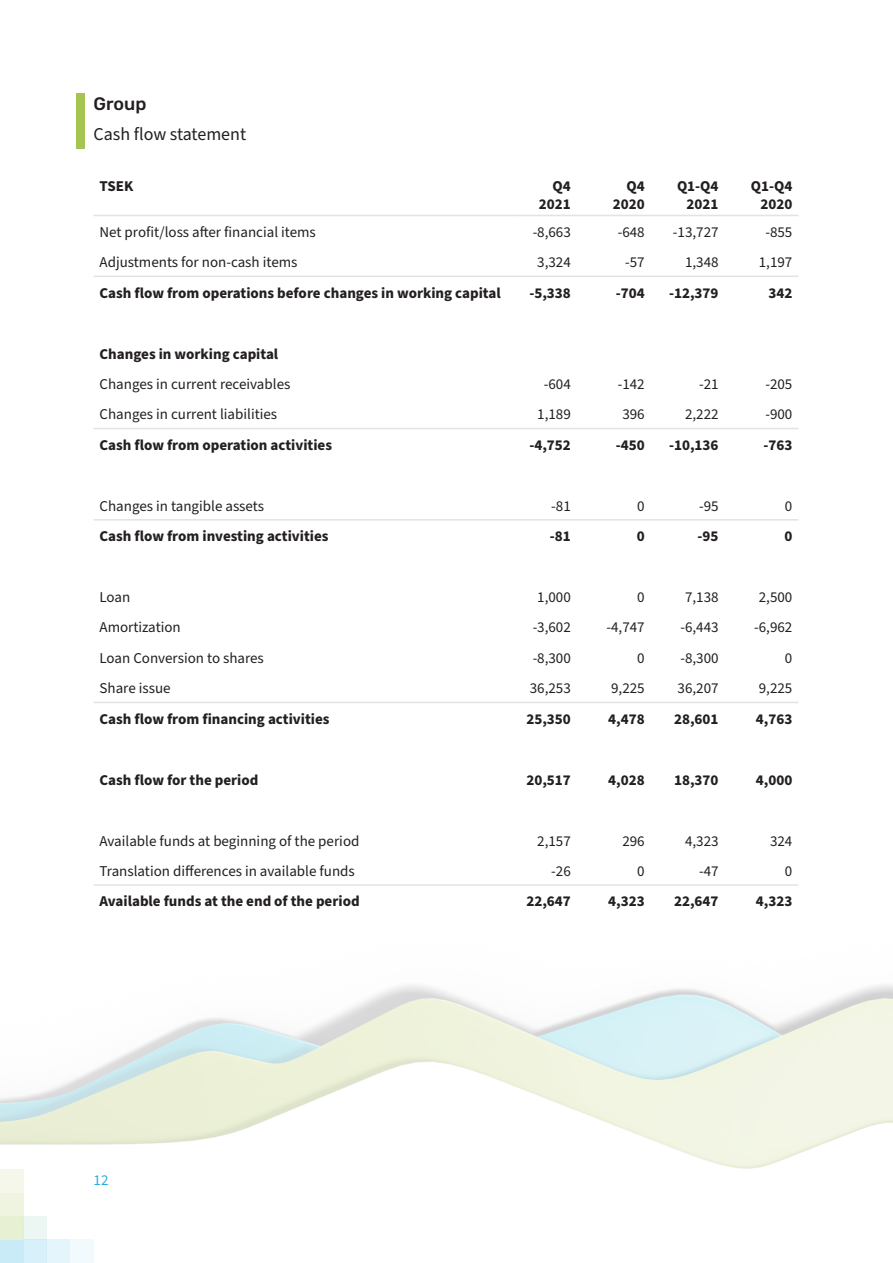
<style>
.page{position:relative;width:893px;height:1263px;background:#fff}
.page>*{position:absolute;margin:0;border:0;box-sizing:border-box;transform-origin:0 0}
.BN_Paragraph{font:18px "Source Sans Pro";color:#231f20}
.t1{font:500 18px "Rubik";color:#231f20}
.BN_Cell_Paragraph_St{font:15px "Source Sans Pro";color:#231f20}
.BN_Cell_Paragraph_St-2{font:700 15px "Source Sans Pro";color:#231f20}
.BN_Cell_Header_Parag{font:700 15px/18px "Source Sans Pro";color:#231f20;text-align:right}
.t2{font:15px "Source Sans Pro";color:#27aee1}
</style>
<div class="page">
<img style="left:0;top:702px;width:893px;height:561px">
<hr style="left:94px;top:215px;width:425px;height:1px;background:#e3e3e3">
<hr style="left:519px;top:215px;width:58px;height:1px;background:#e3e3e3">
<hr style="left:577px;top:215px;width:74px;height:1px;background:#e3e3e3">
<hr style="left:651px;top:215px;width:74px;height:1px;background:#e3e3e3">
<hr style="left:725px;top:215px;width:73px;height:1px;background:#e3e3e3">
<hr style="left:94px;top:276px;width:425px;height:1px;background:#e3e3e3">
<hr style="left:519px;top:276px;width:58px;height:1px;background:#e3e3e3">
<hr style="left:577px;top:276px;width:74px;height:1px;background:#e3e3e3">
<hr style="left:651px;top:276px;width:74px;height:1px;background:#e3e3e3">
<hr style="left:725px;top:276px;width:73px;height:1px;background:#e3e3e3">
<hr style="left:94px;top:428px;width:425px;height:1px;background:#e3e3e3">
<hr style="left:519px;top:428px;width:58px;height:1px;background:#e3e3e3">
<hr style="left:577px;top:428px;width:74px;height:1px;background:#e3e3e3">
<hr style="left:651px;top:428px;width:74px;height:1px;background:#e3e3e3">
<hr style="left:725px;top:428px;width:73px;height:1px;background:#e3e3e3">
<hr style="left:94px;top:702px;width:425px;height:1px;background:#e3e3e3">
<hr style="left:519px;top:702px;width:58px;height:1px;background:#e3e3e3">
<hr style="left:577px;top:702px;width:74px;height:1px;background:#e3e3e3">
<hr style="left:651px;top:702px;width:74px;height:1px;background:#e3e3e3">
<hr style="left:725px;top:702px;width:73px;height:1px;background:#e3e3e3">
<hr style="left:94px;top:519px;width:425px;height:2px;background:#e3e3e3">
<hr style="left:519px;top:519px;width:58px;height:2px;background:#e3e3e3">
<hr style="left:577px;top:519px;width:74px;height:2px;background:#e3e3e3">
<hr style="left:651px;top:519px;width:74px;height:2px;background:#e3e3e3">
<hr style="left:725px;top:519px;width:73px;height:2px;background:#e3e3e3">
<hr style="left:94px;top:884px;width:425px;height:2px;background:#e3e3e3">
<hr style="left:519px;top:884px;width:58px;height:2px;background:#e3e3e3">
<hr style="left:577px;top:884px;width:74px;height:2px;background:#e3e3e3">
<hr style="left:651px;top:884px;width:74px;height:2px;background:#e3e3e3">
<hr style="left:725px;top:884px;width:73px;height:2px;background:#e3e3e3">
<div style="left:77px;top:94px;width:8px;height:55px;background:#a5c452"></div>
<h4 class="t1" style="left:94px;top:94px;width:54px">Group</h4>
<p class="BN_Paragraph" style="left:94px;top:122px;width:154px">Cash flow statement</p>
<p class="BN_Cell_Header_Parag" style="left:100px;top:178px;width:35px">TSEK</p>
<p class="BN_Cell_Header_Parag" style="left:553px;top:178px;width:20px">Q4</p>
<p class="BN_Cell_Header_Parag" style="left:539px;top:196px;width:33px">2021</p>
<p class="BN_Cell_Header_Parag" style="left:613px;top:178px;width:33px">Q4<br>2020</p>
<p class="BN_Cell_Header_Parag" style="left:677px;top:178px;width:43px">Q1-Q4<br>2021</p>
<p class="BN_Cell_Header_Parag" style="left:751px;top:178px;width:43px">Q1-Q4<br>2020</p>
<p class="BN_Cell_Paragraph_St" style="left:100px;top:222px;width:218px">Net profit/loss after financial items</p>
<p class="BN_Cell_Paragraph_St" style="left:533px;top:222px;width:40px">-8,663</p>
<p class="BN_Cell_Paragraph_St" style="left:618px;top:222px;width:29px">-648</p>
<p class="BN_Cell_Paragraph_St" style="left:673px;top:222px;width:47px">-13,727</p>
<p class="BN_Cell_Paragraph_St" style="left:765px;top:222px;width:29px">-855</p>
<p class="BN_Cell_Paragraph_St" style="left:100px;top:252px;width:199px">Adjustments for non-cash items</p>
<p class="BN_Cell_Paragraph_St" style="left:537px;top:252px;width:35px">3,324</p>
<p class="BN_Cell_Paragraph_St" style="left:625px;top:252px;width:21px">-57</p>
<p class="BN_Cell_Paragraph_St" style="left:685px;top:252px;width:35px">1,348</p>
<p class="BN_Cell_Paragraph_St" style="left:759px;top:252px;width:35px">1,197</p>
<p class="BN_Cell_Paragraph_St-2" style="left:100px;top:282px;width:403px">Cash flow from operations before changes in working capital</p>
<p class="BN_Cell_Paragraph_St-2" style="left:529px;top:282px;width:43px">-5,338</p>
<p class="BN_Cell_Paragraph_St-2" style="left:616px;top:282px;width:30px">-704</p>
<p class="BN_Cell_Paragraph_St-2" style="left:669px;top:282px;width:51px">-12,379</p>
<p class="BN_Cell_Paragraph_St-2" style="left:768px;top:282px;width:25px">342</p>
<p class="BN_Cell_Paragraph_St-2" style="left:100px;top:343px;width:180px">Changes in working capital</p>
<p class="BN_Cell_Paragraph_St" style="left:100px;top:374px;width:192px">Changes in current receivables</p>
<p class="BN_Cell_Paragraph_St" style="left:544px;top:374px;width:29px">-604</p>
<p class="BN_Cell_Paragraph_St" style="left:618px;top:374px;width:29px">-142</p>
<p class="BN_Cell_Paragraph_St" style="left:699px;top:374px;width:21px">-21</p>
<p class="BN_Cell_Paragraph_St" style="left:765px;top:374px;width:29px">-205</p>
<p class="BN_Cell_Paragraph_St" style="left:100px;top:404px;width:179px">Changes in current liabilities</p>
<p class="BN_Cell_Paragraph_St" style="left:537px;top:404px;width:35px">1,189</p>
<p class="BN_Cell_Paragraph_St" style="left:622px;top:404px;width:24px">396</p>
<p class="BN_Cell_Paragraph_St" style="left:685px;top:404px;width:35px">2,222</p>
<p class="BN_Cell_Paragraph_St" style="left:765px;top:404px;width:29px">-900</p>
<p class="BN_Cell_Paragraph_St-2" style="left:100px;top:435px;width:234px">Cash flow from operation activities</p>
<p class="BN_Cell_Paragraph_St-2" style="left:529px;top:435px;width:43px">-4,752</p>
<p class="BN_Cell_Paragraph_St-2" style="left:616px;top:435px;width:30px">-450</p>
<p class="BN_Cell_Paragraph_St-2" style="left:669px;top:435px;width:51px">-10,136</p>
<p class="BN_Cell_Paragraph_St-2" style="left:763px;top:435px;width:30px">-763</p>
<p class="BN_Cell_Paragraph_St" style="left:100px;top:496px;width:166px">Changes in tangible assets</p>
<p class="BN_Cell_Paragraph_St" style="left:551px;top:496px;width:21px">-81</p>
<p class="BN_Cell_Paragraph_St" style="left:637px;top:496px;width:9px">0</p>
<p class="BN_Cell_Paragraph_St" style="left:699px;top:496px;width:21px">-95</p>
<p class="BN_Cell_Paragraph_St" style="left:785px;top:496px;width:9px">0</p>
<p class="BN_Cell_Paragraph_St-2" style="left:100px;top:526px;width:230px">Cash flow from investing activities</p>
<p class="BN_Cell_Paragraph_St-2" style="left:550px;top:526px;width:22px">-81</p>
<p class="BN_Cell_Paragraph_St-2" style="left:637px;top:526px;width:9px">0</p>
<p class="BN_Cell_Paragraph_St-2" style="left:698px;top:526px;width:22px">-95</p>
<p class="BN_Cell_Paragraph_St-2" style="left:784px;top:526px;width:9px">0</p>
<p class="BN_Cell_Paragraph_St" style="left:100px;top:587px;width:32px">Loan</p>
<p class="BN_Cell_Paragraph_St" style="left:537px;top:587px;width:35px">1,000</p>
<p class="BN_Cell_Paragraph_St" style="left:637px;top:587px;width:9px">0</p>
<p class="BN_Cell_Paragraph_St" style="left:685px;top:587px;width:35px">7,138</p>
<p class="BN_Cell_Paragraph_St" style="left:759px;top:587px;width:35px">2,500</p>
<p class="BN_Cell_Paragraph_St" style="left:100px;top:617px;width:83px">Amortization</p>
<p class="BN_Cell_Paragraph_St" style="left:533px;top:617px;width:40px">-3,602</p>
<p class="BN_Cell_Paragraph_St" style="left:606px;top:617px;width:40px">-4,747</p>
<p class="BN_Cell_Paragraph_St" style="left:680px;top:617px;width:40px">-6,443</p>
<p class="BN_Cell_Paragraph_St" style="left:754px;top:617px;width:40px">-6,962</p>
<p class="BN_Cell_Paragraph_St" style="left:100px;top:648px;width:166px">Loan Conversion to shares</p>
<p class="BN_Cell_Paragraph_St" style="left:533px;top:648px;width:40px">-8,300</p>
<p class="BN_Cell_Paragraph_St" style="left:637px;top:648px;width:9px">0</p>
<p class="BN_Cell_Paragraph_St" style="left:680px;top:648px;width:40px">-8,300</p>
<p class="BN_Cell_Paragraph_St" style="left:785px;top:648px;width:9px">0</p>
<p class="BN_Cell_Paragraph_St" style="left:100px;top:678px;width:73px">Share issue</p>
<p class="BN_Cell_Paragraph_St" style="left:530px;top:678px;width:43px">36,253</p>
<p class="BN_Cell_Paragraph_St" style="left:611px;top:678px;width:35px">9,225</p>
<p class="BN_Cell_Paragraph_St" style="left:677px;top:678px;width:43px">36,207</p>
<p class="BN_Cell_Paragraph_St" style="left:759px;top:678px;width:35px">9,225</p>
<p class="BN_Cell_Paragraph_St-2" style="left:100px;top:709px;width:231px">Cash flow from financing activities</p>
<p class="BN_Cell_Paragraph_St-2" style="left:526px;top:709px;width:46px">25,350</p>
<p class="BN_Cell_Paragraph_St-2" style="left:608px;top:709px;width:38px">4,478</p>
<p class="BN_Cell_Paragraph_St-2" style="left:674px;top:709px;width:46px">28,601</p>
<p class="BN_Cell_Paragraph_St-2" style="left:756px;top:709px;width:38px">4,763</p>
<p class="BN_Cell_Paragraph_St-2" style="left:100px;top:769px;width:160px">Cash flow for the period</p>
<p class="BN_Cell_Paragraph_St-2" style="left:526px;top:769px;width:46px">20,517</p>
<p class="BN_Cell_Paragraph_St-2" style="left:608px;top:769px;width:38px">4,028</p>
<p class="BN_Cell_Paragraph_St-2" style="left:674px;top:769px;width:46px">18,370</p>
<p class="BN_Cell_Paragraph_St-2" style="left:756px;top:769px;width:38px">4,000</p>
<p class="BN_Cell_Paragraph_St" style="left:100px;top:830px;width:261px">Available funds at beginning of the period</p>
<p class="BN_Cell_Paragraph_St" style="left:537px;top:830px;width:35px">2,157</p>
<p class="BN_Cell_Paragraph_St" style="left:622px;top:830px;width:24px">296</p>
<p class="BN_Cell_Paragraph_St" style="left:685px;top:830px;width:35px">4,323</p>
<p class="BN_Cell_Paragraph_St" style="left:770px;top:830px;width:24px">324</p>
<p class="BN_Cell_Paragraph_St" style="left:100px;top:861px;width:257px">Translation differences in available funds</p>
<p class="BN_Cell_Paragraph_St" style="left:551px;top:861px;width:21px">-26</p>
<p class="BN_Cell_Paragraph_St" style="left:637px;top:861px;width:9px">0</p>
<p class="BN_Cell_Paragraph_St" style="left:699px;top:861px;width:21px">-47</p>
<p class="BN_Cell_Paragraph_St" style="left:785px;top:861px;width:9px">0</p>
<p class="BN_Cell_Paragraph_St-2" style="left:100px;top:891px;width:262px">Available funds at the end of the period</p>
<p class="BN_Cell_Paragraph_St-2" style="left:526px;top:891px;width:46px">22,647</p>
<p class="BN_Cell_Paragraph_St-2" style="left:608px;top:891px;width:38px">4,323</p>
<p class="BN_Cell_Paragraph_St-2" style="left:674px;top:891px;width:46px">22,647</p>
<p class="BN_Cell_Paragraph_St-2" style="left:756px;top:891px;width:38px">4,323</p>
<p class="t2" style="left:94px;top:1170px;width:16px">12</p>
</div>
